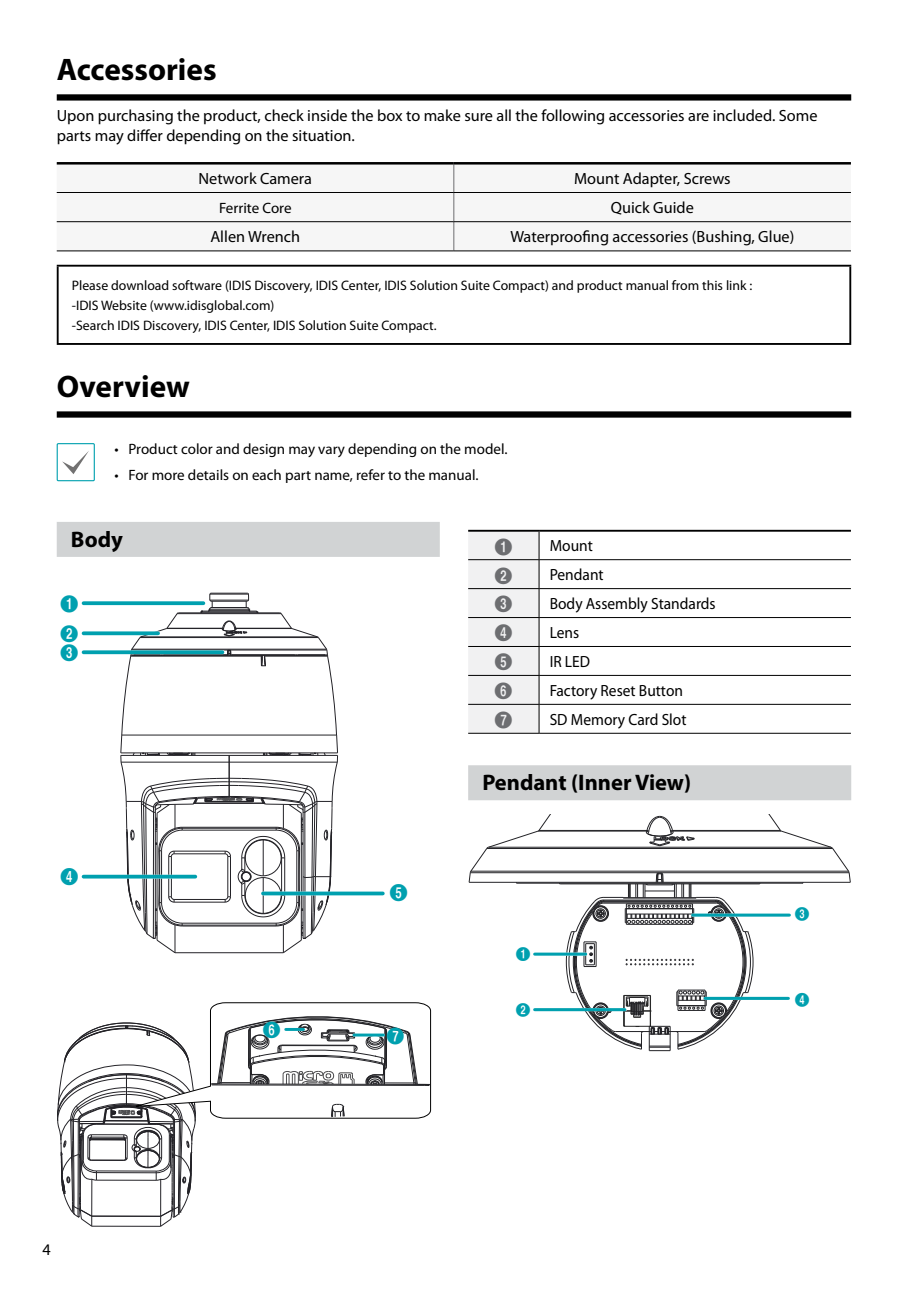
<style>
.page{position:relative;width:908px;height:1290px;background:#fff}
.page>*{position:absolute;margin:0;border:0;box-sizing:border-box;transform-origin:0 0}
.t1{font:700 31.25px "Myriad Pro";color:#000}
.t2{font:700 22.5px "Myriad Pro";color:#000}
.t3{font:17.75px "Numberblackfilled";color:#00a0af}
.t4{font:17.5px "Numberblackfilled";color:#6d6e71}
.t5{font:17.5px "Numberblackfilled";color:#00a0af}
.t6{font:16.25px/20px "Myriad Pro";color:#000}
.t7{font:16.25px "Myriad Pro";color:#000;scale:.95 1}
.t8{font:15px "Myriad Pro";color:#000}
.t9{font:14.25px "Numberblackfilled";color:#00a0af}
.t10{font:13.75px/19.8px "Myriad Pro";color:#000}
</style>
<div class="page">
<div style="left:57px;top:94px;width:793px;height:7px;background:#000"></div>
<div style="left:57px;top:411px;width:793px;height:7px;background:#000"></div>
<div style="left:57px;top:165px;width:793px;height:85px;background:#f6f6f6"></div>
<svg style="left:453px;top:165px;width:1px;height:85px"></svg>
<hr style="left:57px;top:192px;width:396px;height:1px;background:#000">
<hr style="left:453px;top:192px;width:397px;height:1px;background:#000">
<hr style="left:57px;top:221px;width:396px;height:1px;background:#000">
<hr style="left:453px;top:221px;width:397px;height:1px;background:#000">
<hr style="left:57px;top:250px;width:396px;height:1px;background:#000">
<hr style="left:453px;top:250px;width:397px;height:1px;background:#000">
<hr style="left:57px;top:162px;width:396px;height:3px;background:#000">
<hr style="left:453px;top:162px;width:397px;height:3px;background:#000">
<hr style="left:57px;top:265px;width:793px;height:2px;background:#000">
<hr style="left:57px;top:267px;width:2px;height:76px;background:#000">
<hr style="left:849px;top:267px;width:1px;height:76px;background:#000">
<hr style="left:57px;top:343px;width:793px;height:2px;background:#000">
<div style="left:57px;top:443px;width:38px;height:38px;border:1px solid #00a0af"></div>
<svg style="left:62px;top:451px;width:27px;height:23px"></svg>
<div style="left:57px;top:522px;width:382px;height:35px;background:#d1d3d4"></div>
<svg style="left:120px;top:592px;width:218px;height:361px"></svg>
<svg style="left:83px;top:601px;width:120px;height:4px"></svg>
<hr style="left:83px;top:875px;width:113px;height:3px;background:#fff">
<hr style="left:83px;top:875px;width:112px;height:3px;background:#00a0af">
<svg style="left:83px;top:650px;width:139px;height:4px"></svg>
<svg style="left:83px;top:631px;width:75px;height:4px"></svg>
<svg style="left:263px;top:891px;width:119px;height:4px"></svg>
<svg style="left:57px;top:1002px;width:374px;height:225px"></svg>
<hr style="left:285px;top:1028px;width:18px;height:3px;background:#00a0af">
<hr style="left:354px;top:1033px;width:29px;height:3px;background:#00a0af">
<div style="left:468px;top:765px;width:382px;height:35px;background:#d1d3d4"></div>
<hr style="left:539px;top:559px;width:311px;height:1px;background:#000">
<hr style="left:539px;top:588px;width:311px;height:1px;background:#000">
<hr style="left:539px;top:617px;width:311px;height:1px;background:#000">
<hr style="left:539px;top:646px;width:311px;height:1px;background:#000">
<hr style="left:539px;top:675px;width:311px;height:1px;background:#000">
<hr style="left:539px;top:704px;width:311px;height:1px;background:#000">
<svg style="left:468px;top:532px;width:71px;height:201px"></svg>
<hr style="left:468px;top:733px;width:71px;height:1px;background:#000">
<hr style="left:539px;top:733px;width:311px;height:1px;background:#000">
<hr style="left:468px;top:530px;width:71px;height:2px;background:#000">
<hr style="left:539px;top:530px;width:311px;height:2px;background:#000">
<svg style="left:468px;top:814px;width:382px;height:237px"></svg>
<hr style="left:534px;top:952px;width:51px;height:3px;background:#00a0af">
<hr style="left:534px;top:1008px;width:91px;height:3px;background:#fff">
<hr style="left:534px;top:1008px;width:90px;height:3px;background:#00a0af">
<hr style="left:692px;top:913px;width:97px;height:3px;background:#00a0af">
<hr style="left:704px;top:997px;width:85px;height:3px;background:#fff">
<hr style="left:704px;top:997px;width:84px;height:3px;background:#00a0af">
<h1 class="t1" style="left:57px;top:49px;width:161px">Accessories</h1>
<p class="t6" style="left:57px;top:106px;width:762px">Upon purchasing the product, check inside the box to make sure all the following accessories are included. Some parts may differ depending on the situation.</p>
<p class="t6" style="left:198px;top:168px;width:115px">Network Camera</p>
<p class="t6" style="left:573px;top:168px;width:158px">Mount Adapter, Screws</p>
<p class="t8" style="left:219px;top:198px;width:74px">Ferrite Core</p>
<p class="t6" style="left:610px;top:197px;width:84px">Quick Guide</p>
<p class="t6" style="left:210px;top:227px;width:91px">Allen Wrench</p>
<p class="t6" style="left:510px;top:227px;width:285px">Waterproofing accessories (Bushing, Glue)</p>
<p class="t10" style="left:72px;top:275px;width:681px">Please download software (IDIS Discovery, IDIS Center, IDIS Solution Suite Compact) and product manual from this link : -IDIS Website (www.idisglobal.com)<br>-Search IDIS Discovery, IDIS Center, IDIS Solution Suite Compact.</p>
<h1 class="t1" style="left:57px;top:366px;width:134px">Overview</h1>
<p class="t8" style="left:114px;top:440px;width:394px">• Product color and design may vary depending on the model.</p>
<p class="t8" style="left:114px;top:465px;width:365px">• For more details on each part name, refer to the manual.</p>
<h2 class="t2" style="left:71px;top:524px;width:53px">Body</h2>
<p class="t3" style="left:60px;top:595px;width:20px">1</p>
<p class="t3" style="left:60px;top:625px;width:20px">2</p>
<p class="t3" style="left:60px;top:644px;width:20px">3</p>
<p class="t3" style="left:60px;top:868px;width:20px">4</p>
<p class="t6" style="left:43px;top:1239px;width:10px">4</p>
<p class="t3" style="left:389px;top:883px;width:20px">5</p>
<p class="t5" style="left:262px;top:1021px;width:20px">6</p>
<p class="t5" style="left:386px;top:1027px;width:20px">7</p>
<p class="t4" style="left:494px;top:538px;width:20px">1</p>
<p class="t7" style="left:549px;top:536px;width:47px">Mount</p>
<p class="t4" style="left:494px;top:567px;width:20px">2</p>
<p class="t7" style="left:549px;top:565px;width:58px">Pendant</p>
<p class="t4" style="left:494px;top:596px;width:20px">3</p>
<p class="t7" style="left:549px;top:594px;width:176px">Body Assembly Standards</p>
<p class="t4" style="left:494px;top:625px;width:20px">4</p>
<p class="t7" style="left:549px;top:623px;width:33px">Lens</p>
<p class="t4" style="left:494px;top:653px;width:20px">5</p>
<p class="t7" style="left:549px;top:651px;width:44px">IR LED</p>
<p class="t4" style="left:494px;top:682px;width:20px">6</p>
<p class="t7" style="left:549px;top:680px;width:142px">Factory Reset Button</p>
<p class="t4" style="left:494px;top:711px;width:20px">7</p>
<p class="t7" style="left:549px;top:709px;width:145px">SD Memory Card Slot</p>
<h2 class="t2" style="left:482px;top:768px;width:210px">Pendant (Inner View)</h2>
<p class="t9" style="left:515px;top:947px;width:17px">1</p>
<p class="t9" style="left:515px;top:1003px;width:17px">2</p>
<p class="t9" style="left:794px;top:907px;width:17px">3</p>
<p class="t9" style="left:794px;top:992px;width:17px">4</p>
</div>
